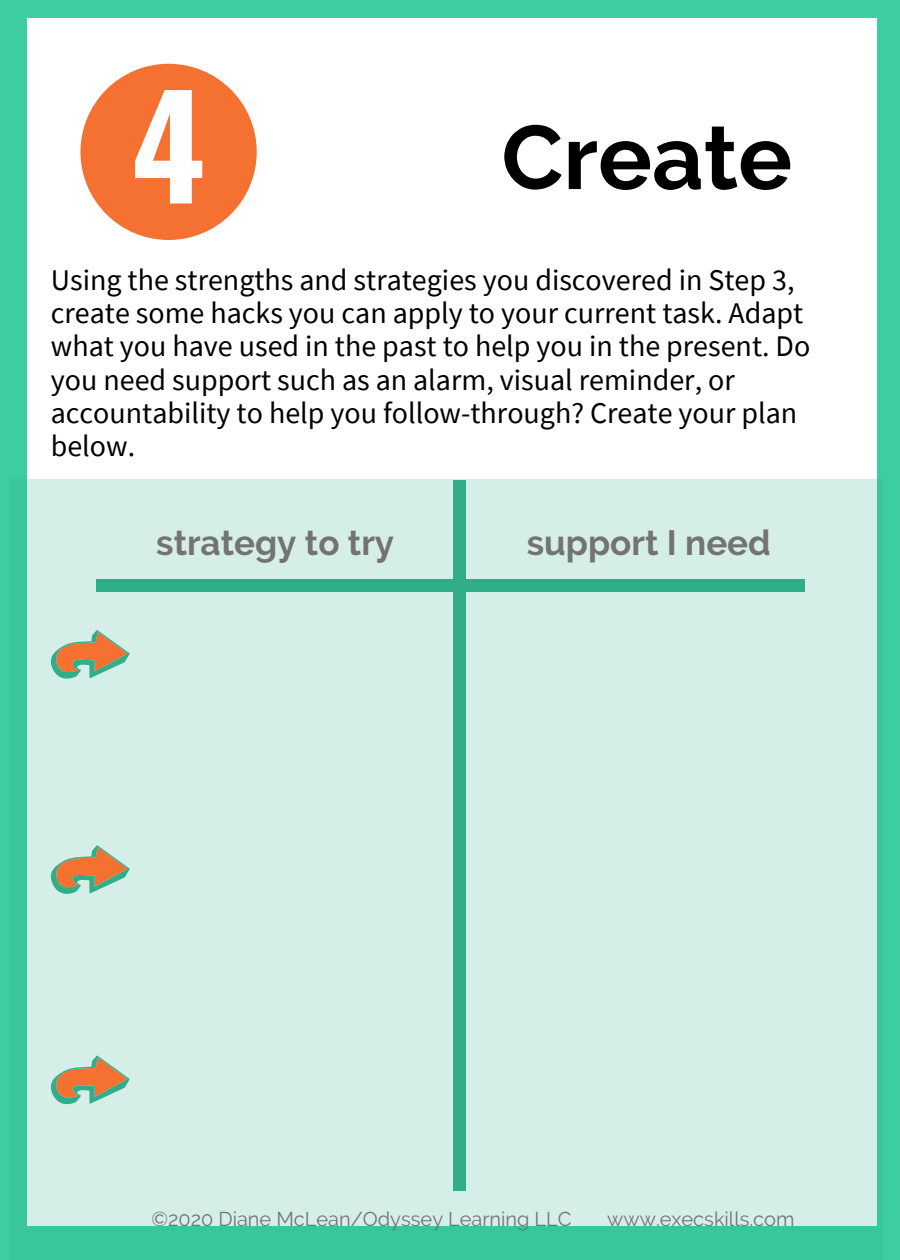
<style>
.page{position:relative;width:900px;height:1260px;background:#3ccda3}
.page>*{position:absolute;margin:0;border:0;box-sizing:border-box;transform-origin:0 0}
.t1{font:700 140px "Oswald";color:#fff}
.t2{font:700 90px "Raleway";color:#000}
.t3{font:700 35px "Raleway";color:#737373}
.t4{font:30px/33.2px "Source Sans Pro";color:#000}
.t5{font:20px "Raleway";color:#737373}
</style>
<div class="page">
<div style="left:28px;top:18px;width:849px;height:1208px;background:#fff"></div>
<div style="left:80px;top:64px;width:177px;height:176px;background:#f47131;border-radius:50%"></div>
<div style="left:27px;top:479px;width:850px;height:747px;background:#d5eee7"></div>
<svg style="left:51px;top:630px;width:79px;height:49px;background:#beb392"></svg>
<div style="left:453px;top:481px;width:13px;height:710px;background:#30ad89"></div>
<div style="left:96px;top:579px;width:709px;height:12px;background:#30ad89"></div>
<svg style="left:51px;top:845px;width:79px;height:49px;background:#beb392"></svg>
<svg style="left:51px;top:1056px;width:79px;height:48px;background:#beb291"></svg>
<h1 class="t1" style="left:132px;top:36px;width:75px">4</h1>
<h2 class="t2" style="left:502px;top:104px;width:292px">Create</h2>
<p class="t4" style="left:51px;top:263px;width:761px">Using the strengths and strategies you discovered in Step 3, create some hacks you can apply to your current task. Adapt what you have used in the past to help you in the present. Do you need support such as an alarm, visual reminder, or accountability to help you follow-through? Create your plan below.</p>
<p class="t3" style="left:156px;top:522px;width:239px">strategy to try</p>
<p class="t3" style="left:527px;top:522px;width:245px">support I need</p>
<p class="t5" style="left:151px;top:1207px;width:422px">©2020 Diane McLean/Odyssey Learning LLC</p>
<p class="t5" style="left:607px;top:1207px;width:189px">www.execskills.com</p>
</div>
